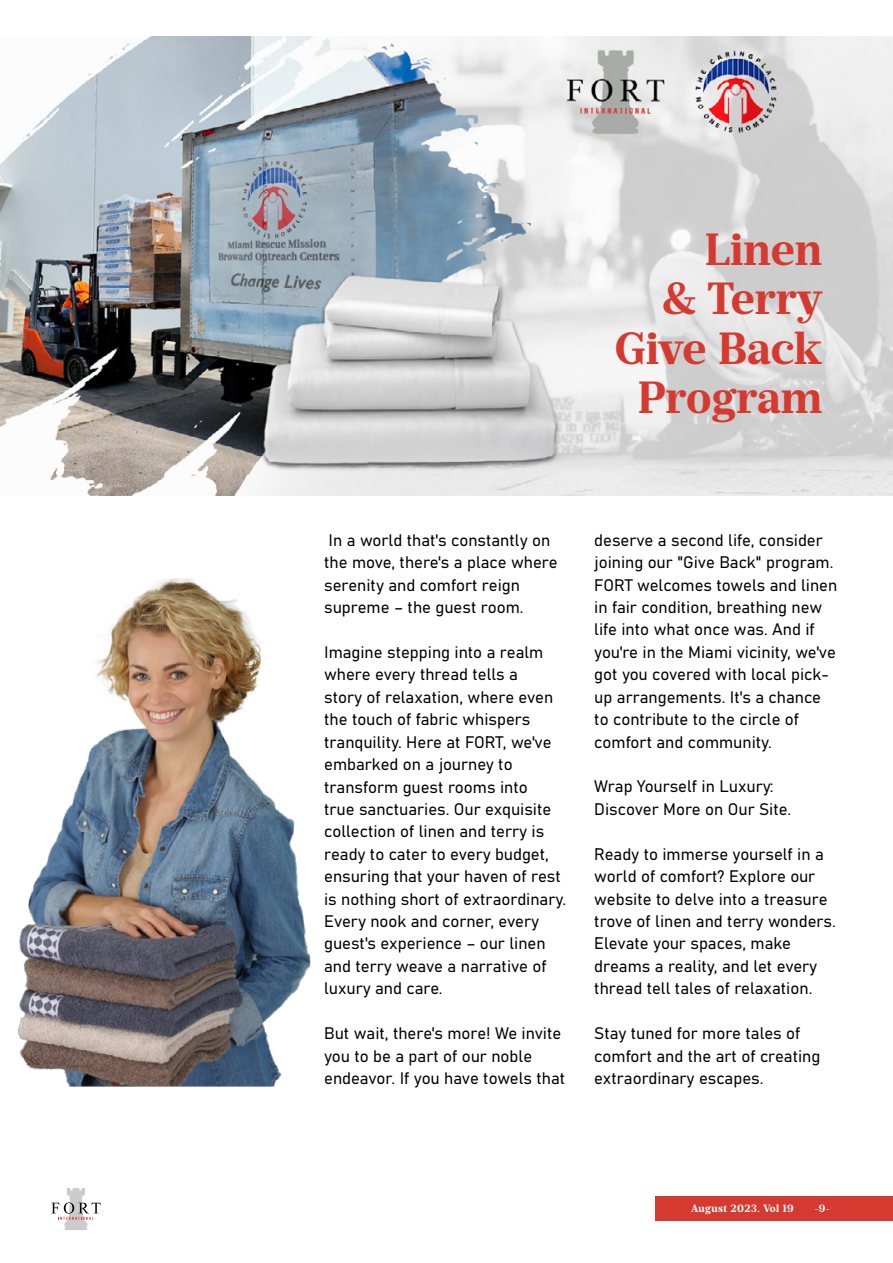
<style>
.page{position:relative;width:893px;height:1263px;background:#fff}
.page>*{position:absolute;margin:0;border:0;box-sizing:border-box;transform-origin:0 0}
.t1{font:700 45px/49.5px "Prumo Text";color:#d43a30;text-align:right}
.t2{font:16.5px/22.4px "Bahnschrift";color:#000}
.t3{font:700 10.5px "Prumo Text";letter-spacing:.04em;color:#fff}
</style>
<div class="page">
<div style="left:655px;top:1196px;width:238px;height:25px;background:#d43a30"></div>
<svg style="left:51px;top:1188px;width:50px;height:42px"></svg>
<img style="left:0;top:37px;width:893px;height:459px">
<img style="left:17px;top:578px;width:294px;height:509px">
<h1 class="t1" style="left:615px;top:226px;width:209px">Linen<br>&amp; Terry<br>Give Back<br>Program</h1>
<p class="t2" style="left:324px;top:528px;width:235px">In a world that's constantly on the move, there's a place where serenity and comfort reign supreme – the guest room.</p>
<p class="t2" style="left:324px;top:640px;width:243px">Imagine stepping into a realm where every thread tells a<br>story of relaxation, where even the touch of fabric whispers tranquility. Here at FORT, we've embarked on a journey to transform guest rooms into<br>true sanctuaries. Our exquisite collection of linen and terry is ready to cater to every budget, ensuring that your haven of rest is nothing short of extraordinary.<br>Every nook and corner, every guest's experience – our linen and terry weave a narrative of luxury and care.</p>
<p class="t2" style="left:324px;top:1021px;width:243px">But wait, there's more! We invite you to be a part of our noble endeavor. If you have towels that</p>
<p class="t2" style="left:594px;top:528px;width:244px">deserve a second life, consider joining our "Give Back" program.<br>FORT welcomes towels and linen in fair condition, breathing new life into what once was. And if you're in the Miami vicinity, we've got you covered with local pick&shy;up arrangements. It's a chance to contribute to the circle of comfort and community.</p>
<p class="t2" style="left:594px;top:774px;width:198px">Wrap Yourself in Luxury:<br>Discover More on Our Site.</p>
<p class="t2" style="left:594px;top:842px;width:243px">Ready to immerse yourself in a world of comfort? Explore our website to delve into a treasure trove of linen and terry wonders.<br>Elevate your spaces, make dreams a reality, and let every thread tell tales of relaxation.</p>
<p class="t2" style="left:594px;top:1021px;width:228px">Stay tuned for more tales of comfort and the art of creating extraordinary escapes.</p>
<p class="t3" style="left:691px;top:1202px;width:104px">August 2023. Vol 19</p>
<p class="t3" style="left:814px;top:1202px;width:17px">-9-</p>
</div>
